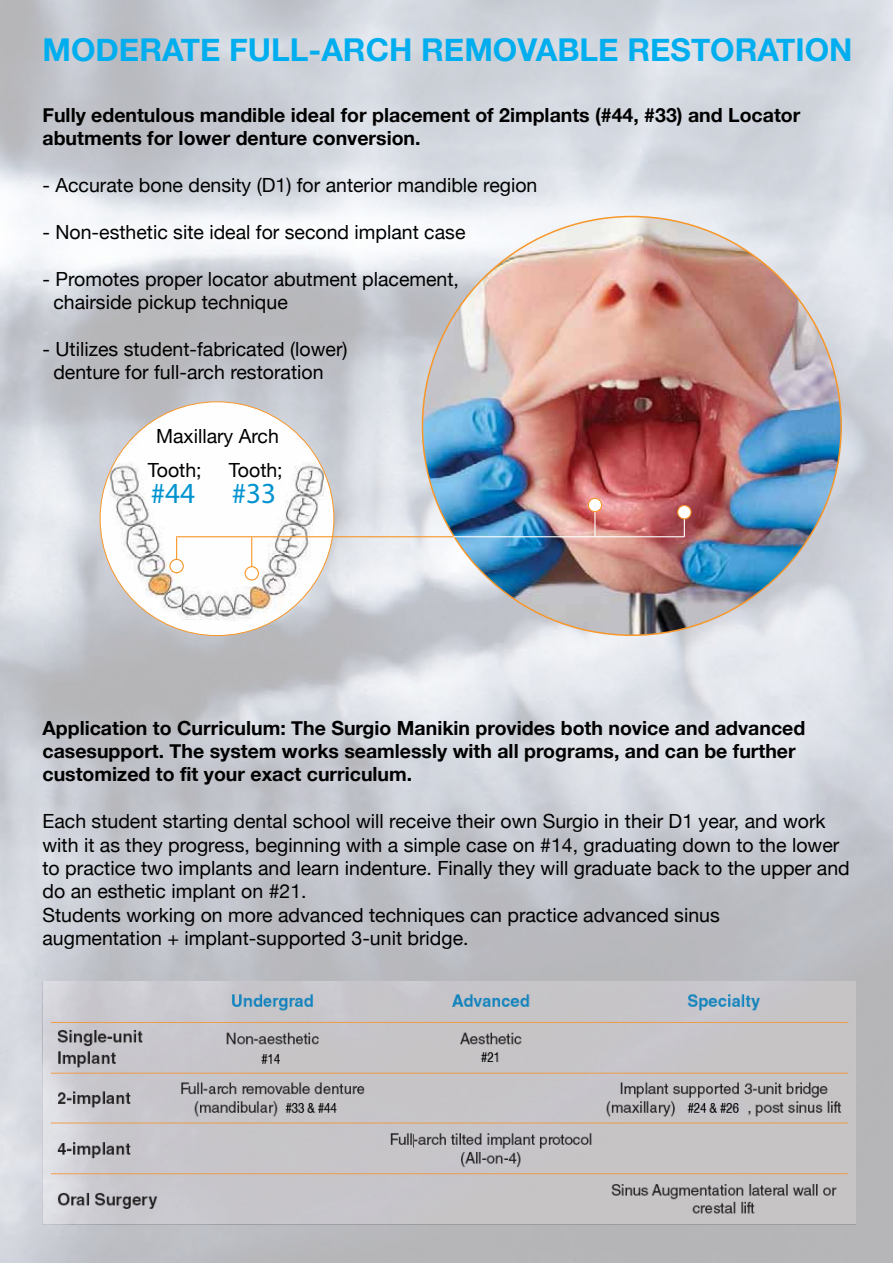
<style>
.page{position:relative;width:893px;height:1263px;background:#fff}
.page>*{position:absolute;margin:0;border:0;box-sizing:border-box;transform-origin:0 0}
.t1{font:700 31.5px "Helvetica Neue";color:#00aeef}
.t2{font:italic 300 29.25px "Helvetica LT Std";color:#0093d0}
.t3{font:19.5px/23.4px "Helvetica Neue";color:#000}
.t4{font:700 19.5px/23.4px "Helvetica Neue";color:#000}
</style>
<div class="page">
<img style="left:0;top:0;width:893px;height:1263px">
<img style="left:422px;top:216px;width:419px;height:419px;border-radius:209px">
<img style="left:100px;top:402px;width:234px;height:233px;border-radius:117px">
<hr style="left:176px;top:536px;width:277px;height:1px;background:#f89628">
<hr style="left:453px;top:536px;width:231px;height:1px;background:#fff">
<hr style="left:594px;top:505px;width:1px;height:32px;background:#fff">
<svg style="left:684px;top:519px;width:1px;height:18px"></svg>
<hr style="left:176px;top:537px;width:1px;height:36px;background:#f89628">
<hr style="left:251px;top:537px;width:1px;height:36px;background:#f89628">
<div style="left:678px;top:505px;width:13px;height:14px;background:#fff;border-radius:50%"></div>
<div style="left:677px;top:505px;width:14px;height:14px;border:1px solid #f89628;border-radius:50%"></div>
<div style="left:588px;top:498px;width:14px;height:14px;background:#fff;border-radius:50%"></div>
<div style="left:588px;top:498px;width:14px;height:14px;border:1px solid #f89628;border-radius:50%"></div>
<div style="left:170px;top:559px;width:13px;height:14px;background:#fff;border-radius:50%"></div>
<div style="left:169px;top:559px;width:15px;height:14px;border:1px solid #f89628;border-radius:50%"></div>
<div style="left:245px;top:567px;width:13px;height:13px;background:#fff;border-radius:50%"></div>
<div style="left:245px;top:566px;width:14px;height:14px;border:1px solid #f89628;border-radius:50%"></div>
<img style="left:43px;top:981px;width:813px;height:243px">
<h1 class="t1" style="left:43px;top:25px;width:812px">MODERATE FULL-ARCH REMOVABLE RESTORATION</h1>
<p class="t4" style="left:43px;top:104px;width:759px">Fully edentulous mandible ideal for placement of 2implants (#44, #33) and Locator abutments for lower denture conversion.</p>
<p class="t3" style="left:43px;top:174px;width:496px">- Accurate bone density (D1) for anterior mandible region</p>
<p class="t3" style="left:43px;top:221px;width:424px">- Non-esthetic site ideal for second implant case</p>
<p class="t3" style="left:53px;top:268px;width:407px;text-indent:-11px">- Promotes proper locator abutment placement, chairside pickup technique</p>
<p class="t3" style="left:53px;top:338px;width:296px;text-indent:-11px">- Utilizes student-fabricated (lower) denture for full-arch restoration</p>
<p class="t3" style="left:148px;top:420px;width:133px;line-height:33.8px;text-indent:8px">Maxillary Arch<br>Tooth;</p>
<p class="t3" style="left:229px;top:459px;width:55px">Tooth;</p>
<h2 class="t2" style="left:151px;top:475px;width:46px">#44</h2>
<h2 class="t2" style="left:232px;top:475px;width:46px">#33</h2>
<p class="t4" style="left:43px;top:716px;width:764px">Application to Curriculum: The Surgio Manikin provides both novice and advanced casesupport. The system works seamlessly with all programs, and can be further customized to fit your exact curriculum.</p>
<p class="t3" style="left:43px;top:811px;width:809px">Each student starting dental school will receive their own Surgio in their D1 year, and work with it as they progress, beginning with a simple case on #14, graduating down to the lower to practice two implants and learn indenture. Finally they will graduate back to the upper and do an esthetic implant on #21.<br>Students working on more advanced techniques can practice advanced sinus<br>augmentation + implant-supported 3-unit bridge.</p>
</div>
